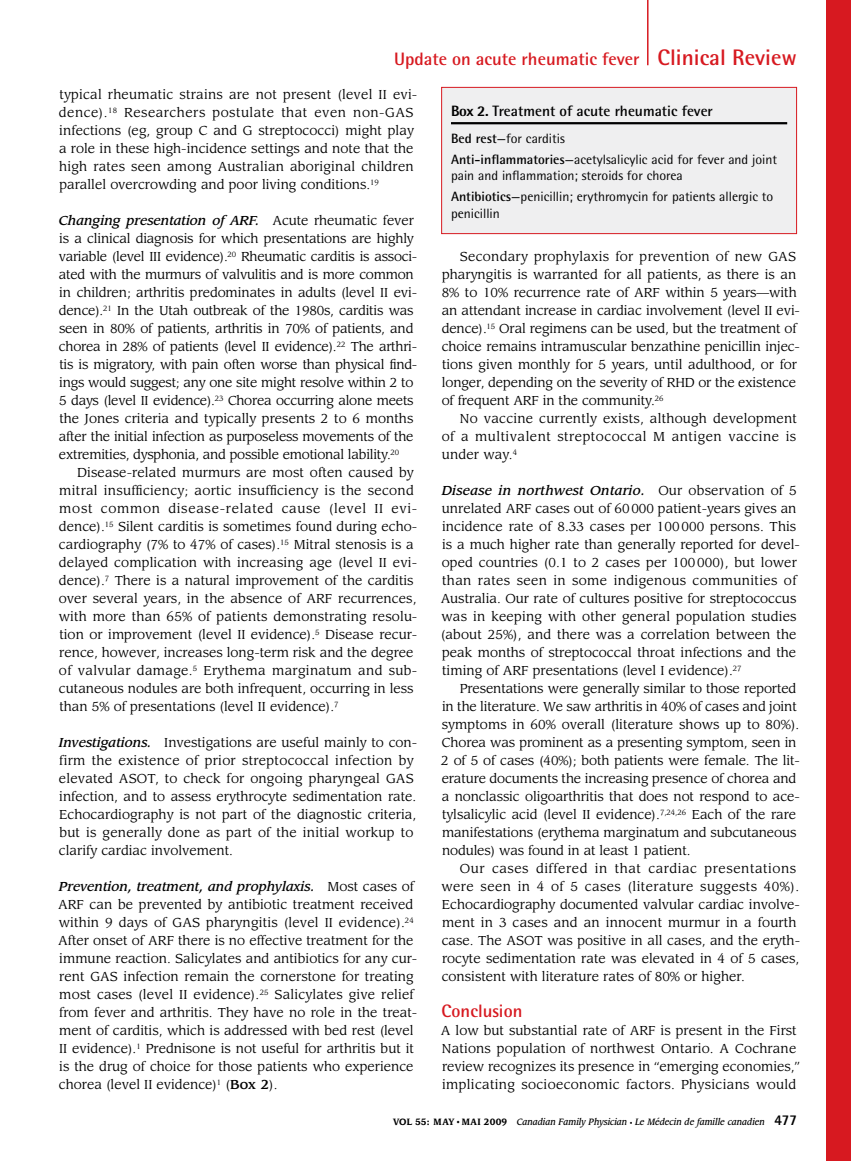
<style>
.page{position:relative;width:851px;height:1161px;background:#fff}
.page>*{position:absolute;margin:0;border:0;box-sizing:border-box;transform-origin:0 0}
.t1{font:700 18px "Rotis Semi Sans Std";color:#d71920}
.t2{font:700 15px "Rotis Semi Sans Std";color:#000}
.t3{font:13.5px/21px "Rotis Semi Sans Std";color:#000}
.t4{font:12.75px/18px "Leawood Std";color:#000}
.t5{font:12.75px/18px "Leawood Std";letter-spacing:-.02em;color:#000}
.t6{font:italic 500 9px "Leawood Std";color:#000;scale:.9 1}
.s1{font-size:22.5px}
.s2{font-weight:500;font-style:italic}
.s3{font-weight:500}
.s4{font-weight:800}
.s5{font-weight:700}
.s6{font-weight:700;font-style:normal}
.s7{font-family:"Times";font-weight:400;font-style:normal}
.s8{font-style:normal;font-size:6px}
.s9{font-family:"Rotis Semi Sans Std";font-weight:800;font-style:normal;font-size:15px}
</style>
<div class="page">
<div style="left:826px;top:0;width:24px;height:1161px;background:#d71920"></div>
<hr style="left:647px;top:0;width:1px;height:65px;background:#d71920">
<div style="left:441px;top:87px;width:355px;height:147px;background:#efeff0"></div>
<hr style="left:451px;top:122px;width:336px;height:2px;background:#000">
<div style="left:441px;top:87px;width:355px;height:147px;border:1px solid #d71920"></div>
<h1 class="t1" style="left:394px;top:48px;width:404px">Update on acute rheumatic fever <span class="s1">Clinical Review</span></h1>
<p class="t4" style="left:59px;top:86px;width:360px">typical rheumatic strains are not present (level II evi&shy;dence).<sup>18</sup> Researchers postulate that even non-GAS infections (eg, group C and G streptococci) might play a role in these high-incidence settings and note that the high rates seen among Australian aboriginal children parallel overcrowding and poor living conditions.<sup>19</sup></p>
<p class="t5" style="left:59px;top:212px;width:360px"><span class="s2">Changing presentation of ARF.</span> Acute rheumatic fever is a clinical diagnosis for which presentations are highly variable (level III evidence).<sup>20</sup> Rheumatic carditis is associ&shy;ated with the murmurs of valvulitis and is more common in children; arthritis predominates in adults (level II evi&shy;dence).<sup>21</sup> In the Utah outbreak of the 1980s, carditis was seen in 80% of patients, arthritis in 70% of patients, and chorea in 28% of patients (level II evidence).<sup>22</sup> The arthri&shy;tis is migratory, with pain often worse than physical find&shy;ings would suggest; any one site might resolve within 2 to 5 days (level II evidence).<sup>23</sup> Chorea occurring alone meets the Jones criteria and typically presents 2 to 6 months after the initial infection as purposeless movements of the extremities, dysphonia, and possible emotional lability.<sup>20</sup></p>
<p class="t4" style="left:59px;top:464px;width:360px;text-indent:18px">Disease-related murmurs are most often caused by mitral insufficiency; aortic insufficiency is the second most common disease-related cause (level II evi&shy;dence).<sup>15</sup> Silent carditis is sometimes found during echo&shy;cardiography (7% to 47% of cases).<sup>15</sup> Mitral stenosis is a delayed complication with increasing age (level II evi&shy;dence).<sup>7</sup> There is a natural improvement of the carditis over several years, in the absence of ARF recurrences, with more than 65% of patients demonstrating resolu&shy;tion or improvement (level II evidence).<sup>5</sup> Disease recur&shy;rence, however, increases long-term risk and the degree of valvular damage.<sup>5</sup> Erythema marginatum and sub&shy;cutaneous nodules are both infrequent, occurring in less than 5% of presentations (level II evidence).<sup>7</sup></p>
<p class="t4" style="left:59px;top:734px;width:360px"><span class="s2">Investigations.</span> Investigations are useful mainly to con&shy;firm the existence of prior streptococcal infection by elevated ASOT, to check for ongoing pharyngeal GAS infection, and to assess erythrocyte sedimentation rate.<br>Echocardiography is not part of the diagnostic criteria, but is generally done as part of the initial workup to clarify cardiac involvement.</p>
<p class="t4" style="left:58px;top:878px;width:361px"><span class="s2">Prevention, treatment, and prophylaxis.</span> Most cases of ARF can be prevented by antibiotic treatment received within 9 days of GAS pharyngitis (level II evidence).<sup>24<br></sup>After onset of ARF there is no effective treatment for the immune reaction. Salicylates and antibiotics for any cur&shy;rent GAS infection remain the cornerstone for treating most cases (level II evidence).<sup>25</sup> Salicylates give relief from fever and arthritis. They have no role in the treat&shy;ment of carditis, which is addressed with bed rest (level II evidence).<sup>1</sup> Prednisone is not useful for arthritis but it is the drug of choice for those patients who experience chorea (level II evidence)<sup>1</sup> (<span class="s3">Box 2</span>).</p>
<p class="t2" style="left:451px;top:102px;width:263px"><span class="s4">Box 2.</span> Treatment of acute rheumatic fever</p>
<p class="t3" style="left:451px;top:128px;width:327px"><span class="s5">Bed rest</span>—for carditis<br><span class="s5">Anti-inflammatories</span>—acetylsalicylic acid for fever and joint</p>
<p class="t3" style="left:451px;top:165px;width:324px">pain and inflammation; steroids for chorea<br><span class="s5">Antibiotics</span>—penicillin; erythromycin for patients allergic to</p>
<p class="t3" style="left:451px;top:202px;width:50px">penicillin</p>
<p class="t4" style="left:441px;top:248px;width:360px;text-indent:18px">Secondary prophylaxis for prevention of new GAS pharyngitis is warranted for all patients, as there is an 8% to 10% recurrence rate of ARF within 5 years—with an attendant increase in cardiac involvement (level II evi&shy;dence).<sup>15</sup> Oral regimens can be used, but the treatment of choice remains intramuscular benzathine penicillin injec&shy;tions given monthly for 5 years, until adulthood, or for longer, depending on the severity of RHD or the existence of frequent ARF in the community.<sup>26</sup></p>
<p class="t4" style="left:441px;top:410px;width:357px;text-align:justify;text-indent:18px">No vaccine currently exists, although development of a multivalent streptococcal M antigen vaccine is under way.<sup>4</sup></p>
<p class="t4" style="left:441px;top:482px;width:361px"><span class="s2">Disease in northwest Ontario.</span> Our observation of 5 unrelated ARF cases out of 60000 patient-years gives an incidence rate of 8.33 cases per 100000 persons. This is a much higher rate than generally reported for devel&shy;oped countries (0.1 to 2 cases per 100000), but lower than rates seen in some indigenous communities of Australia. Our rate of cultures positive for streptococcus was in keeping with other general population studies (about 25%), and there was a correlation between the peak months of streptococcal throat infections and the timing of ARF presentations (level I evidence).<sup>27</sup></p>
<p class="t4" style="left:441px;top:680px;width:360px;text-indent:19px">Presentations were generally similar to those reported in the literature. We saw arthritis in 40% of cases and joint symptoms in 60% overall (literature shows up to 80%).<br>Chorea was prominent as a presenting symptom, seen in 2 of 5 of cases (40%); both patients were female. The lit&shy;erature documents the increasing presence of chorea and a nonclassic oligoarthritis that does not respond to ace&shy;tylsalicylic acid (level II evidence).<sup>7,24,26</sup> Each of the rare manifestations (erythema marginatum and subcutaneous nodules) was found in at least 1 patient.</p>
<p class="t4" style="left:441px;top:860px;width:360px;text-indent:19px">Our cases differed in that cardiac presentations were seen in 4 of 5 cases (literature suggests 40%).<br>Echocardiography documented valvular cardiac involve&shy;ment in 3 cases and an innocent murmur in a fourth case. The ASOT was positive in all cases, and the eryth&shy;rocyte sedimentation rate was elevated in 4 of 5 cases, consistent with literature rates of 80% or higher.</p>
<h1 class="t1" style="left:441px;top:1000px;width:82px">Conclusion</h1>
<p class="t4" style="left:441px;top:1022px;width:361px">A low but substantial rate of ARF is present in the First Nations population of northwest Ontario. A Cochrane review recognizes its presence in “emerging economies,” implicating socioeconomic factors. Physicians would</p>
<p class="t6" style="left:393px;top:1116px;width:450px"><span class="s6">VOL 55: MAY</span> <span class="s7">•</span> <span class="s6">MAI 2009</span> Canadian Family Physician <span class="s8">•</span> Le Médecin de famille canadien <span class="s9">477</span></p>
</div>
